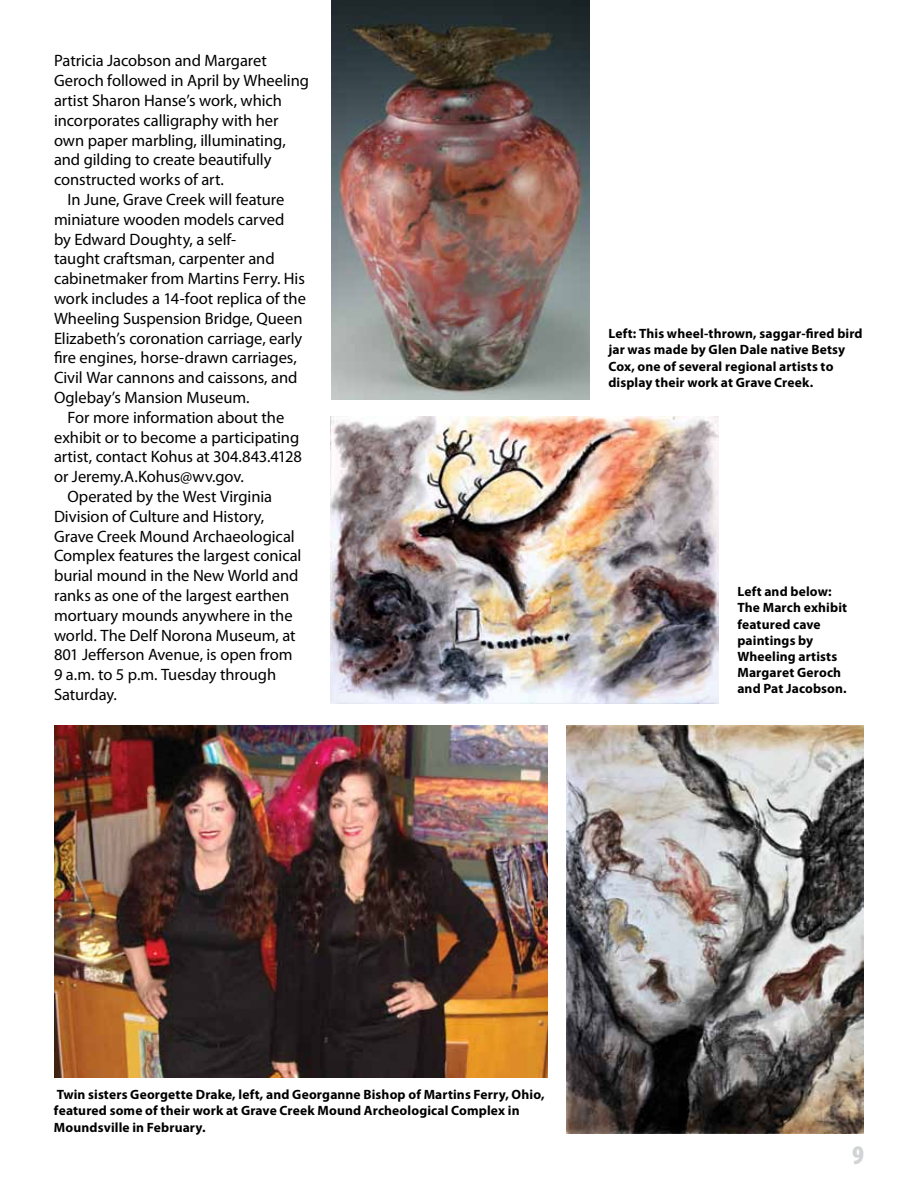
<style>
.page{position:relative;width:918px;height:1188px;background:#fff}
.page>*{position:absolute;margin:0;border:0;box-sizing:border-box;transform-origin:0 0}
.t1{font:900 condensed 27px "Myriad Pro";color:#d1d3d4}
.t2{font:16.5px/19.8px "Myriad Pro";letter-spacing:-.005em;color:#000}
.t3{font:700 13.5px/16.2px "Myriad Pro";letter-spacing:.01em;color:#000}
</style>
<div class="page">
<img style="left:331px;top:0;width:258px;height:400px">
<img style="left:54px;top:726px;width:493px;height:352px">
<img style="left:330px;top:417px;width:389px;height:287px">
<img style="left:566px;top:726px;width:298px;height:407px">
<p class="t2" style="left:54px;top:51px;width:257px">Patricia Jacobson and Margaret Geroch followed in April by Wheeling artist Sharon Hanse’s work, which incorporates calligraphy with her own paper marbling, illuminating, and gilding to create beautifully constructed works of art.</p>
<p class="t2" style="left:54px;top:189px;width:254px;text-indent:13px">In June, Grave Creek will feature miniature wooden models carved<br>by Edward Doughty, a self-<br>taught craftsman, carpenter and cabinetmaker from Martins Ferry. His work includes a 14-foot replica of the Wheeling Suspension Bridge, Queen Elizabeth’s coronation carriage, early fire engines, horse-drawn carriages, Civil War cannons and caissons, and Oglebay’s Mansion Museum.</p>
<p class="t2" style="left:67px;top:407px;width:218px">For more information about the</p>
<p class="t2" style="left:54px;top:427px;width:247px">exhibit or to become a participating</p>
<p class="t2" style="left:54px;top:447px;width:249px">artist, contact Kohus at 304.843.4128</p>
<p class="t2" style="left:54px;top:466px;width:191px">or Jeremy.A.Kohus@wv.gov.</p>
<p class="t2" style="left:67px;top:486px;width:206px">Operated by the West Virginia</p>
<p class="t2" style="left:54px;top:506px;width:212px">Division of Culture and History,</p>
<p class="t2" style="left:54px;top:526px;width:242px">Grave Creek Mound Archaeological</p>
<p class="t2" style="left:54px;top:546px;width:249px">Complex features the largest conical</p>
<p class="t2" style="left:54px;top:565px;width:246px">burial mound in the New World and</p>
<p class="t2" style="left:54px;top:585px;width:237px">ranks as one of the largest earthen</p>
<p class="t2" style="left:54px;top:605px;width:240px">mortuary mounds anywhere in the</p>
<p class="t2" style="left:54px;top:625px;width:243px">world. The Delf Norona Museum, at</p>
<p class="t2" style="left:54px;top:645px;width:240px">801 Jefferson Avenue, is open from</p>
<p class="t2" style="left:54px;top:664px;width:224px">9 a.m. to 5 p.m. Tuesday through</p>
<p class="t2" style="left:54px;top:684px;width:64px">Saturday.</p>
<p class="t3" style="left:608px;top:325px;width:256px">Left: This wheel-thrown, saggar-fired bird jar was made by Glen Dale native Betsy Cox, one of several regional artists to display their work at Grave Creek.</p>
<p class="t3" style="left:737px;top:583px;width:111px">Left and below:<br>The March exhibit featured cave paintings by<br>Wheeling artists<br>Margaret Geroch and Pat Jacobson.</p>
<p class="t3" style="left:54px;top:1086px;width:492px">Twin sisters Georgette Drake, left, and Georganne Bishop of Martins Ferry, Ohio, featured some of their work at Grave Creek Mound Archeological Complex in<br>Moundsville in February.</p>
<h1 class="t1" style="left:852px;top:1138px;width:13px">9</h1>
</div>
